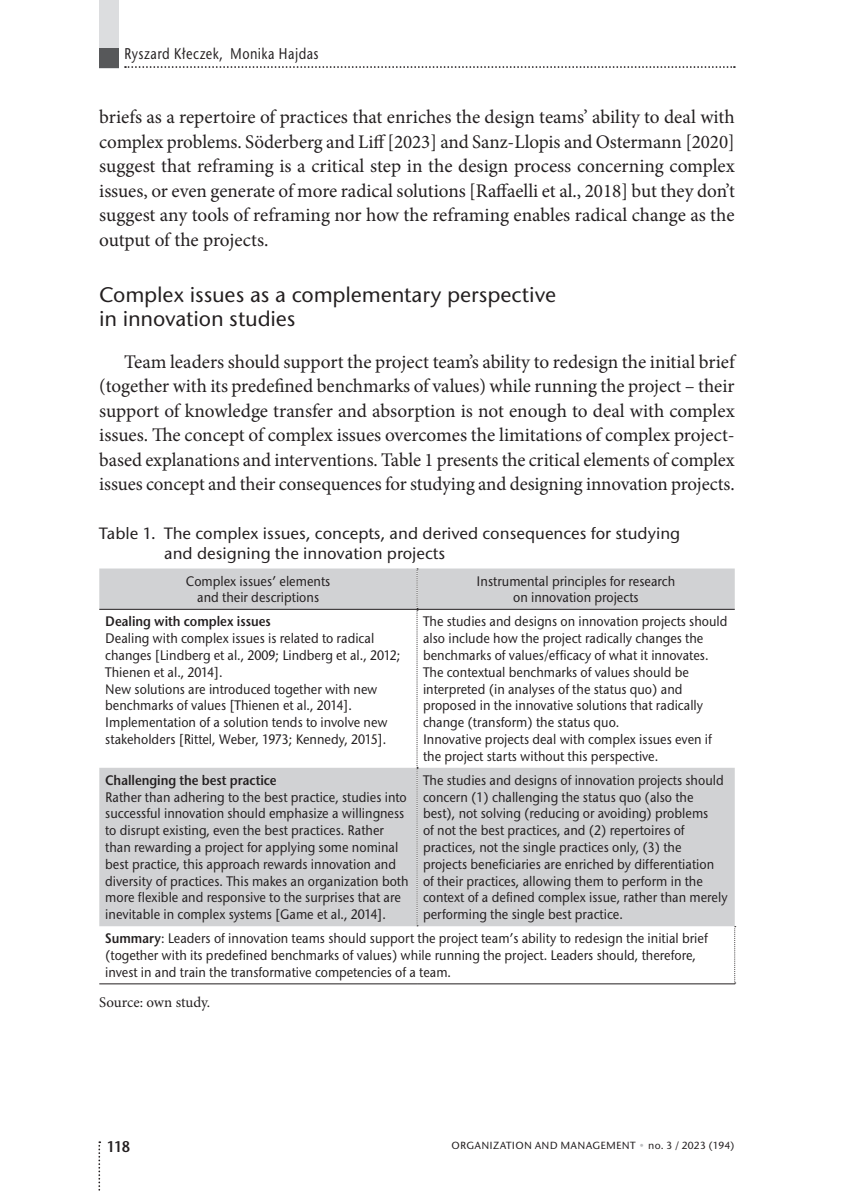
<style>
.page{position:relative;width:844px;height:1191px;background:#fff}
.page>*{position:absolute;margin:0;border:0;box-sizing:border-box;transform-origin:0 0}
.t1{font:500 21.35px/24.5px "Stone Sans Itc TOT";letter-spacing:-.005em;color:#231f20}
.t2{font:19.25px/24.5px "Minion Pro";letter-spacing:-.005em;color:#231f20;text-align:justify}
.t3{font:500 16.62px/19.2px "Stone Sans Itc TOT";color:#231f20}
.t4{font:500 15.75px "Stone Sans Itc TOT";letter-spacing:.03em;color:#231f20;scale:.8 1}
.t5{font:15.75px "Stone Sans Itc TOT Semi";color:#231f20;scale:.9 1}
.t6{font:14.88px "Minion Pro";letter-spacing:-.005em;color:#231f20}
.t7{font:500 14px/16.8px "Stone Sans Itc TOT";color:#231f20;scale:.9 1}
.t8{font:14px "Stone Sans Itc TOT Semi";color:#231f20;scale:.9 1}
.t9{font:500 10.5px "Stone Sans Itc TOT";letter-spacing:.02em;color:#231f20}
.s1{font-family:"Stone Sans Itc TOT Semi";font-weight:400}
.s2{color:#bcbdc0}
</style>
<div class="page">
<svg style="left:98px;top:1141px;width:2px;height:50px"></svg>
<svg style="left:125px;top:66px;width:609px;height:2px"></svg>
<div style="left:99px;top:0;width:20px;height:68px;background:#dcdddf"></div>
<div style="left:99px;top:48px;width:20px;height:20px;background:#57585a"></div>
<svg style="left:99px;top:568px;width:635px;height:358px;fill:#d1d2d4"></svg>
<svg style="left:416px;top:568px;width:2px;height:358px"></svg>
<svg style="left:734px;top:926px;width:1px;height:57px"></svg>
<hr style="left:99px;top:609px;width:318px;height:1px;background:#231f20">
<hr style="left:417px;top:609px;width:317px;height:1px;background:#231f20">
<hr style="left:99px;top:983px;width:318px;height:1px;background:#231f20">
<hr style="left:417px;top:983px;width:318px;height:1px;background:#231f20">
<p class="t4" style="left:124px;top:45px;width:245px">Ryszard Kłeczek, Monika Hajdas</p>
<p class="t2" style="left:99px;top:105px;width:637px">briefs as a repertoire of practices that enriches the design teams’ ability to deal with complex problems. Söderberg and Liff [2023] and Sanz-Llopis and Ostermann [2020] suggest that reframing is a critical step in the design process concerning complex issues, or even generate of more radical solutions [Raffaelli et al., 2018] but they don’t suggest any tools of reframing nor how the reframing enables radical change as the output of the projects.</p>
<h1 class="t1" style="left:99px;top:282px;width:458px">Complex issues as a complementary perspective in innovation studies</h1>
<p class="t2" style="left:99px;top:350px;width:636px;text-indent:25px">Team leaders should support the project team’s ability to redesign the initial brief (together with its predefined benchmarks of values) while running the project – their support of knowledge transfer and absorption is not enough to deal with complex issues. The concept of complex issues overcomes the limitations of complex project&shy;based explanations and interventions. Table 1 presents the critical elements of complex issues concept and their consequences for studying and designing innovation projects.</p>
<p class="t3" style="left:164px;top:524px;width:517px;text-indent:-65px">Table 1. The complex issues, concepts, and derived consequences for studying and designing the innovation projects</p>
<p class="t7" style="left:186px;top:572px;width:162px;text-align:center">Complex issues’ elements and their descriptions</p>
<p class="t7" style="left:476px;top:572px;width:222px;text-align:center">Instrumental principles for research on innovation projects</p>
<p class="t8" style="left:105px;top:613px;width:186px">Dealing with complex issues</p>
<p class="t7" style="left:105px;top:630px;width:329px">Dealing with complex issues is related to radical changes [Lindberg et al., 2009; Lindberg et al., 2012; Thienen et al., 2014].<br>New solutions are introduced together with new benchmarks of values [Thienen et al., 2014].<br>Implementation of a solution tends to involve new stakeholders [Rittel, Weber, 1973; Kennedy, 2015].</p>
<p class="t7" style="left:423px;top:613px;width:340px">The studies and designs on innovation projects should also include how the project radically changes the benchmarks of values/efficacy of what it innovates.<br>The contextual benchmarks of values should be interpreted (in analyses of the status quo) and proposed in the innovative solutions that radically change (transform) the status quo.<br>Innovative projects deal with complex issues even if the project starts without this perspective.</p>
<p class="t8" style="left:105px;top:771px;width:192px">Challenging the best practice</p>
<p class="t7" style="left:105px;top:788px;width:338px">Rather than adhering to the best practice, studies into successful innovation should emphasize a willingness to disrupt existing, even the best practices. Rather than rewarding a project for applying some nominal best practice, this approach rewards innovation and diversity of practices. This makes an organization both more flexible and responsive to the surprises that are inevitable in complex systems [Game et al., 2014].</p>
<p class="t7" style="left:423px;top:772px;width:340px">The studies and designs of innovation projects should concern (1) challenging the status quo (also the best), not solving (reducing or avoiding) problems<br>of not the best practices, and (2) repertoires of practices, not the single practices only, (3) the projects beneficiaries are enriched by differentiation of their practices, allowing them to perform in the context of a defined complex issue, rather than merely performing the single best practice.</p>
<p class="t7" style="left:105px;top:930px;width:670px"><span class="s1">Summary</span>: Leaders of innovation teams should support the project team’s ability to redesign the initial brief (together with its predefined benchmarks of values) while running the project. Leaders should, therefore, invest in and train the transformative competencies of a team.</p>
<p class="t6" style="left:99px;top:992px;width:112px">Source: own study.</p>
<p class="t5" style="left:107px;top:1137px;width:28px">118</p>
<p class="t9" style="left:451px;top:1138px;width:285px">ORGANIZATION AND MANAGEMENT <span class="s2">•</span> no. 3 / 2023 (194)</p>
</div>
